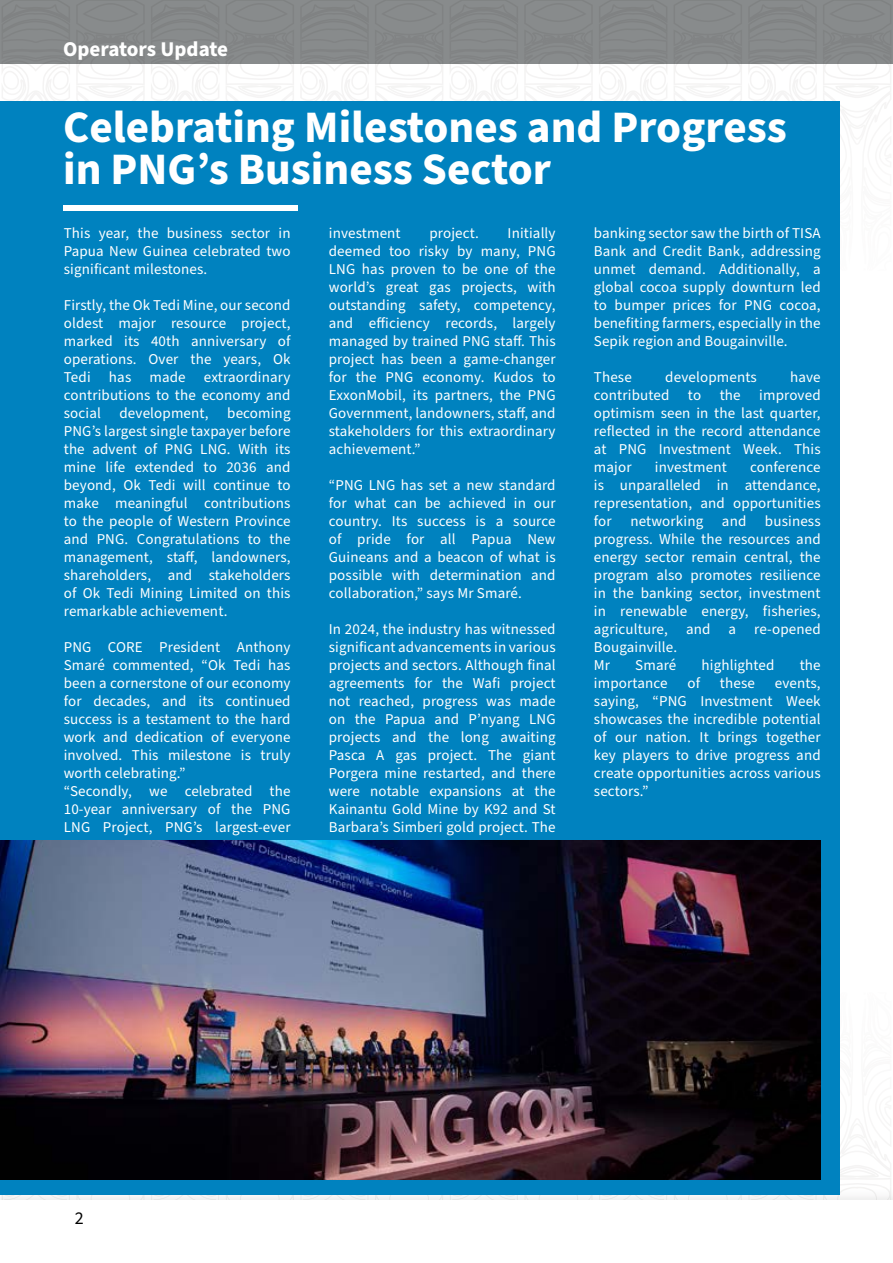
<style>
.page{position:relative;width:893px;height:1263px;background:#fff}
.page>*{position:absolute;margin:0;border:0;box-sizing:border-box;transform-origin:0 0}
.t1{font:700 45px/42px "Source Sans Pro";color:#fff}
.t2{font:700 21px "Source Sans Pro";color:#fff}
.t3{font:18px "Source Sans Pro";color:#000}
.t4{font:15px/18px "Source Sans Pro";letter-spacing:.01em;color:#fff;text-align:justify}
</style>
<div class="page">
<svg style="left:839px;top:992px;width:51px;height:176px"></svg>
<img style="left:817px;top:1194px;width:76px;height:6px">
<img style="left:823px;top:1186px;width:68px;height:14px">
<img style="left:748px;top:1194px;width:69px;height:6px">
<img style="left:674px;top:1194px;width:68px;height:6px">
<img style="left:599px;top:1194px;width:68px;height:6px">
<img style="left:524px;top:1194px;width:69px;height:6px">
<img style="left:450px;top:1194px;width:68px;height:6px">
<img style="left:375px;top:1194px;width:68px;height:6px">
<img style="left:300px;top:1194px;width:69px;height:6px">
<img style="left:226px;top:1194px;width:68px;height:6px">
<img style="left:151px;top:1194px;width:68px;height:6px">
<img style="left:76px;top:1194px;width:69px;height:6px">
<img style="left:2px;top:1194px;width:68px;height:6px">
<div style="left:0;top:0;width:893px;height:64px;background:#888b8c"></div>
<div style="left:0;top:101px;width:839px;height:1093px;background:#0082bf"></div>
<div style="left:63px;top:205px;width:234px;height:5px;background:#fff"></div>
<img style="left:0;top:840px;width:821px;height:339px">
<h2 class="t2" style="left:63px;top:34px;width:166px">Operators Update</h2>
<h1 class="t1" style="left:63px;top:108px;width:725px">Celebrating Milestones and Progress in PNG’s Business Sector</h1>
<p class="t4" style="left:64px;top:224px;width:228px">This year, the business sector in Papua New Guinea celebrated two significant milestones.</p>
<p class="t4" style="left:64px;top:296px;width:228px">Firstly, the Ok Tedi Mine, our second oldest major resource project, marked its 40th anniversary of operations. Over the years, Ok Tedi has made extraordinary contributions to the economy and social development, becoming PNG’s largest single taxpayer before the advent of PNG LNG. With its mine life extended to 2036 and beyond, Ok Tedi will continue to make meaningful contributions to the people of Western Province and PNG. Congratulations to the management, staff, landowners, shareholders, and stakeholders of Ok Tedi Mining Limited on this remarkable achievement.</p>
<p class="t4" style="left:64px;top:638px;width:228px;text-align:left">PNG CORE President Anthony<br>Smaré commented, “Ok Tedi has been a cornerstone of our economy for decades, and its continued success is a testament to the hard work and dedication of everyone involved. This milestone is truly worth celebrating.”<br>“Secondly, we celebrated the<br>10-year anniversary of the PNG<br>LNG Project, PNG’s largest-ever</p>
<p class="t4" style="left:329px;top:224px;width:228px;text-indent:179px">Initially deemed too risky by many, PNG LNG has proven to be one of the world’s great gas projects, with outstanding safety, competency, and efficiency records, largely managed by trained PNG staff. This project has been a game-changer for the PNG economy. Kudos to ExxonMobil, its partners, the PNG Government, landowners, staff, and stakeholders for this extraordinary achievement.”</p>
<p class="t4" style="left:329px;top:476px;width:228px">“PNG LNG has set a new standard for what can be achieved in our country. Its success is a source of pride for all Papua New Guineans and a beacon of what is possible with determination and collaboration,” says Mr Smaré.</p>
<p class="t4" style="left:329px;top:620px;width:228px">In 2024, the industry has witnessed significant advancements in various projects and sectors. Although final agreements for the Wafi project not reached, progress was made on the Papua and P’nyang LNG projects and the long awaiting Pasca A gas project. The giant Porgera mine restarted, and there were notable expansions at the Kainantu Gold Mine by K92 and St Barbara’s Simberi gold project. The</p>
<p class="t4" style="left:329px;top:224px;width:73px">investment</p>
<p class="t4" style="left:429px;top:224px;width:51px">project.</p>
<p class="t4" style="left:594px;top:224px;width:228px">banking sector saw the birth of TISA Bank and Credit Bank, addressing unmet demand. Additionally, a global cocoa supply downturn led to bumper prices for PNG cocoa, benefiting farmers, especially in the Sepik region and Bougainville.</p>
<p class="t4" style="left:594px;top:368px;width:39px">These</p>
<p class="t4" style="left:665px;top:368px;width:93px">developments</p>
<p class="t4" style="left:594px;top:368px;width:228px;text-indent:196px">have contributed to the improved optimism seen in the last quarter, reflected in the record attendance at PNG Investment Week. This major</p>
<p class="t4" style="left:594px;top:458px;width:228px;text-align:left;text-indent:156px">conference is unparalleled in attendance, representation, and opportunities for networking and business progress. While the resources and energy sector remain central, the program also promotes resilience in the banking sector, investment in renewable energy, fisheries, agriculture, and a re-opened<br>Bougainville.<br>Mr</p>
<p class="t4" style="left:655px;top:458px;width:73px">investment</p>
<p class="t4" style="left:635px;top:656px;width:43px">Smaré</p>
<p class="t4" style="left:701px;top:656px;width:75px">highlighted</p>
<p class="t4" style="left:800px;top:656px;width:22px">the</p>
<p class="t4" style="left:594px;top:674px;width:75px">importance</p>
<p class="t4" style="left:687px;top:674px;width:14px">of</p>
<p class="t4" style="left:720px;top:674px;width:37px">these</p>
<p class="t4" style="left:594px;top:674px;width:228px;text-indent:181px">events, saying, “PNG Investment Week showcases the incredible potential of our nation. It brings together key players to drive progress and create opportunities across various sectors.”</p>
<p class="t3" style="left:75px;top:1205px;width:10px">2</p>
</div>
